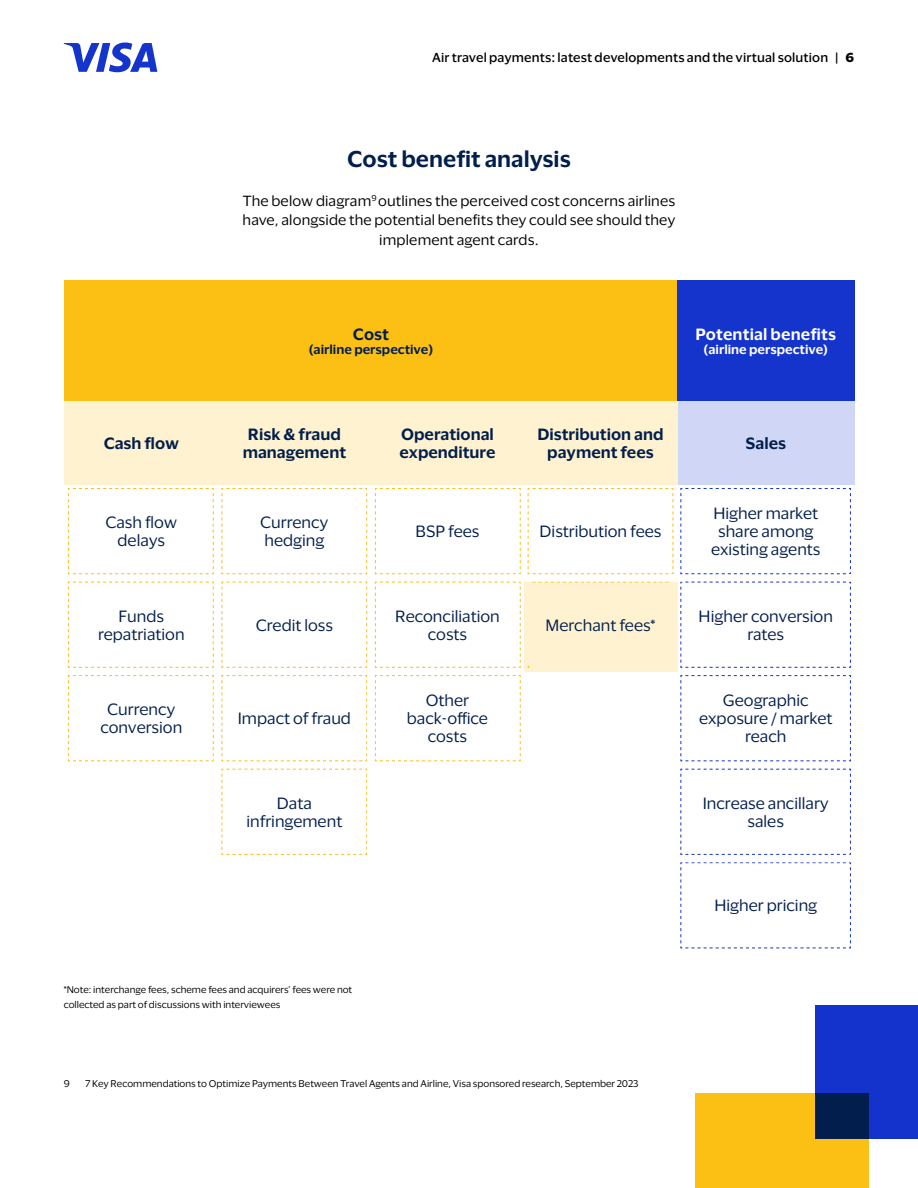
<style>
.page{position:relative;width:918px;height:1188px;background:#fff}
.page>*{position:absolute;margin:0;border:0;box-sizing:border-box;transform-origin:0 0}
.t1{font:600 21px "Visa Dialect";color:#021e4c}
.t2{font:15px/18px "Visa Dialect";color:#021e4c;text-align:center}
.t3{font:600 15px/18px "Visa Dialect";color:#021e4c;text-align:center}
.t4{font:600 15px "Visa Dialect";letter-spacing:.01em;color:#fff}
.t5{font:13.5px/19.5px "Visa Dialect";letter-spacing:.01em;color:#000;text-align:center}
.t6{font:500 12px "Visa Dialect";letter-spacing:.015em;color:#000}
.t7{font:600 12px "Visa Dialect";color:#021e4c}
.t8{font:600 12px "Visa Dialect";color:#fff}
.t9{font:9px/15px "Visa Dialect";color:#000}
.s1{font-weight:700}
</style>
<div class="page">
<svg style="left:64px;top:43px;width:93px;height:29px"></svg>
<svg style="left:524px;top:671px;width:153px;height:1px"></svg>
<svg style="left:64px;top:481px;width:154px;height:4px"></svg>
<svg style="left:218px;top:484px;width:153px;height:1px"></svg>
<svg style="left:371px;top:484px;width:153px;height:1px"></svg>
<svg style="left:524px;top:484px;width:153px;height:1px"></svg>
<svg style="left:677px;top:484px;width:178px;height:1px"></svg>
<svg style="left:677px;top:582px;width:1px;height:86px"></svg>
<svg style="left:64px;top:285px;width:1px;height:112px"></svg>
<svg style="left:64px;top:405px;width:1px;height:76px"></svg>
<svg style="left:64px;top:280px;width:154px;height:5px"></svg>
<svg style="left:218px;top:280px;width:153px;height:1px"></svg>
<svg style="left:371px;top:280px;width:153px;height:1px"></svg>
<svg style="left:524px;top:280px;width:153px;height:1px"></svg>
<svg style="left:677px;top:280px;width:178px;height:1px"></svg>
<div style="left:677px;top:401px;width:178px;height:83px;background:#d0d6f5"></div>
<div style="left:524px;top:578px;width:153px;height:93px;background:#fef2d0"></div>
<div style="left:524px;top:401px;width:153px;height:83px;background:#fef2d0"></div>
<div style="left:371px;top:401px;width:153px;height:83px;background:#fef2d0"></div>
<div style="left:218px;top:401px;width:153px;height:83px;background:#fef2d0"></div>
<div style="left:65px;top:401px;width:153px;height:83px;background:#fef2d0"></div>
<div style="left:65px;top:281px;width:612px;height:120px;background:#fcbf14"></div>
<div style="left:677px;top:281px;width:178px;height:120px;background:#1434cb"></div>
<svg style="left:68px;top:488px;width:146px;height:87px"></svg>
<svg style="left:68px;top:581px;width:146px;height:87px"></svg>
<svg style="left:68px;top:675px;width:146px;height:87px"></svg>
<svg style="left:221px;top:675px;width:146px;height:87px"></svg>
<svg style="left:375px;top:675px;width:146px;height:87px"></svg>
<svg style="left:527px;top:582px;width:142px;height:86px"></svg>
<div style="left:524px;top:574px;width:153px;height:8px;background:#fff"></div>
<svg style="left:680px;top:581px;width:171px;height:87px"></svg>
<svg style="left:680px;top:488px;width:171px;height:87px"></svg>
<svg style="left:527px;top:488px;width:147px;height:87px"></svg>
<svg style="left:375px;top:488px;width:146px;height:87px"></svg>
<svg style="left:221px;top:488px;width:146px;height:87px"></svg>
<svg style="left:221px;top:581px;width:146px;height:87px"></svg>
<svg style="left:375px;top:581px;width:146px;height:87px"></svg>
<svg style="left:680px;top:675px;width:171px;height:87px"></svg>
<svg style="left:680px;top:768px;width:171px;height:87px"></svg>
<svg style="left:680px;top:862px;width:171px;height:87px"></svg>
<svg style="left:221px;top:768px;width:146px;height:87px"></svg>
<div style="left:815px;top:1005px;width:103px;height:134px;background:#1433cc"></div>
<div style="left:695px;top:1094px;width:173px;height:94px;background:#fcbf14"></div>
<div style="left:815px;top:1094px;width:53px;height:45px;background:#021e4c"></div>
<p class="t6" style="left:432px;top:48px;width:424px">Air travel payments: latest developments and the virtual solution | <span class="s1">6</span></p>
<h1 class="t1" style="left:347px;top:142px;width:225px">Cost benefit analysis</h1>
<p class="t5" style="left:243px;top:190px;width:434px">The below diagram<sup>9</sup> outlines the perceived cost concerns airlines</p>
<p class="t5" style="left:243px;top:210px;width:434px">have, alongside the potential benefits they could see should they implement agent cards.</p>
<p class="t3" style="left:353px;top:324px;width:38px">Cost</p>
<p class="t7" style="left:309px;top:340px;width:126px">(airline perspective)</p>
<p class="t4" style="left:695px;top:322px;width:142px">Potential benefits</p>
<p class="t8" style="left:704px;top:340px;width:126px">(airline perspective)</p>
<p class="t3" style="left:104px;top:433px;width:77px">Cash flow</p>
<p class="t3" style="left:243px;top:424px;width:105px">Risk &amp; fraud management</p>
<p class="t3" style="left:400px;top:424px;width:97px;text-align:left">Operational expenditure</p>
<p class="t3" style="left:537px;top:424px;width:128px">Distribution and payment fees</p>
<p class="t3" style="left:745px;top:433px;width:42px">Sales</p>
<p class="t2" style="left:105px;top:512px;width:73px">Cash flow delays</p>
<p class="t2" style="left:98px;top:606px;width:88px">Funds repatriation</p>
<p class="t2" style="left:260px;top:512px;width:70px;text-align:left">Currency hedging</p>
<p class="t2" style="left:415px;top:521px;width:66px">BSP fees</p>
<p class="t2" style="left:540px;top:521px;width:123px">Distribution fees</p>
<p class="t2" style="left:256px;top:615px;width:79px">Credit loss</p>
<p class="t2" style="left:395px;top:606px;width:106px">Reconciliation costs</p>
<p class="t2" style="left:546px;top:615px;width:111px">Merchant fees*</p>
<p class="t2" style="left:100px;top:699px;width:83px">Currency conversion</p>
<p class="t2" style="left:238px;top:708px;width:115px">Impact of fraud</p>
<p class="t2" style="left:407px;top:690px;width:83px">Other back-office costs</p>
<p class="t2" style="left:711px;top:503px;width:111px">Higher market share among existing agents</p>
<p class="t2" style="left:699px;top:606px;width:136px">Higher conversion rates</p>
<p class="t2" style="left:699px;top:690px;width:135px">Geographic exposure / market reach</p>
<p class="t2" style="left:246px;top:793px;width:97px">Data infringement</p>
<p class="t2" style="left:703px;top:793px;width:128px">Increase ancillary sales</p>
<p class="t9" style="left:64px;top:982px;width:290px">*Note: interchange fees, scheme fees and acquirers’ fees were not collected as part of discussions with interviewees</p>
<p class="t9" style="left:64px;top:1075px;width:8px">9</p>
<p class="t9" style="left:85px;top:1075px;width:555px">7 Key Recommendations to Optimize Payments Between Travel Agents and Airline, Visa sponsored research, September 2023</p>
<p class="t2" style="left:714px;top:895px;width:104px">Higher pricing</p>
</div>
